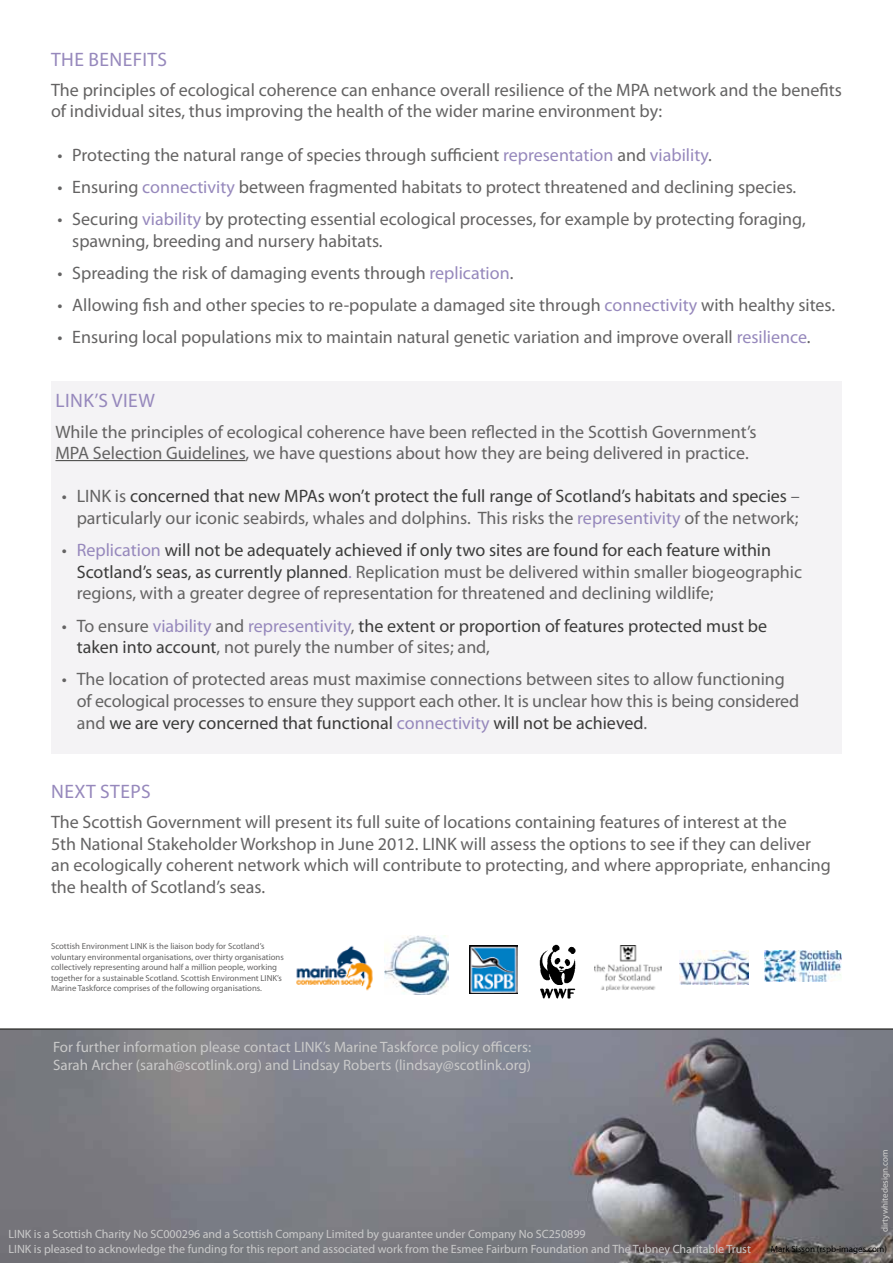
<style>
.page{position:relative;width:893px;height:1263px;background:#fff}
.page>*{position:absolute;margin:0;border:0;box-sizing:border-box;transform-origin:0 0}
.t1{font:19.5px "Myriad Pro";letter-spacing:.02em;color:#9688bc}
.t2{font:18px/21.6px "Myriad Pro";color:#646363}
.t3{font:18px/21.6px "Myriad Pro";color:#3c3c3b}
.t4{font:15px/18px "Myriad Pro";color:#cacaca}
.t5{font:12px/14.4px "Myriad Pro";color:#cacaca}
.t6{font:9px "Myriad Pro";color:#000}
.t7{font:9px "Myriad Pro";color:#d4d4d3}
.t8{font:8.7px/10.5px "Myriad Pro";color:#646363}
.s1{color:#9688bc}
.s2{color:#3c3c3b}
.s3{color:#646363}
</style>
<div class="page">
<img style="left:0;top:1030px;width:893px;height:233px">
<hr style="left:0;top:1028px;width:893px;height:2px;background:#3c3c3b">
<div style="left:51px;top:381px;width:791px;height:372px;background:#f4f3f5"></div>
<hr style="left:55px;top:460px;width:191px;height:1px;background:#3c3c3b">
<img style="left:595px;top:946px;width:66px;height:44px">
<img style="left:296px;top:945px;width:77px;height:46px">
<img style="left:469px;top:946px;width:48px;height:47px">
<img style="left:680px;top:950px;width:68px;height:34px">
<img style="left:385px;top:935px;width:63px;height:60px">
<img style="left:539px;top:944px;width:37px;height:55px">
<img style="left:764px;top:951px;width:78px;height:31px">
<p class="t1" style="left:51px;top:47px;width:100px">The benefits</p>
<p class="t2" style="left:51px;top:79px;width:792px">The principles of ecological coherence can enhance overall resilience of the MPA network and the benefits of individual sites, thus improving the health of the wider marine environment by:</p>
<p class="t2" style="left:57px;top:143px;width:656px">• Protecting the natural range of species through sufficient <span class="s1">representation</span> and <span class="s1">viability</span>.</p>
<p class="t2" style="left:57px;top:176px;width:740px">• Ensuring <span class="s1">connectivity</span> between fragmented habitats to protect threatened and declining species.</p>
<p class="t2" style="left:72px;top:208px;width:735px;text-indent:-15px">• Securing <span class="s1">viability</span> by protecting essential ecological processes, for example by protecting foraging, spawning, breeding and nursery habitats.</p>
<p class="t2" style="left:57px;top:262px;width:457px">• Spreading the risk of damaging events through <span class="s1">replication</span>.</p>
<p class="t2" style="left:57px;top:294px;width:779px">• Allowing fish and other species to re-populate a damaged site through <span class="s1">connectivity</span> with healthy sites.</p>
<p class="t2" style="left:57px;top:326px;width:755px">• Ensuring local populations mix to maintain natural genetic variation and improve overall <span class="s1">resilience</span>.</p>
<p class="t1" style="left:56px;top:389px;width:69px">LINK’s View</p>
<p class="t2" style="left:55px;top:420px;width:703px">While the principles of ecological coherence have been reflected in the Scottish Government’s<br>MPA Selection Guidelines, we have questions about how they are being delivered in practice.</p>
<p class="t2" style="left:62px;top:485px;width:739px;text-align:right">• LINK is <span class="s2">concerned that new MPAs won’t protect the full range of Scotland’s habitats and species</span> – particularly our iconic seabirds, whales and dolphins. This risks the <span class="s1">representivity</span> of the network;</p>
<p class="t2" style="left:77px;top:539px;width:727px;text-indent:-15px">• <span class="s1">Replication</span> <span class="s2">will not be adequately achieved if only two sites are found for each feature within<br>Scotland’s seas, as currently planned</span><span class="s1">.</span> Replication must be delivered within smaller biogeographic regions, with a greater degree of representation for threatened and declining wildlife;</p>
<p class="t3" style="left:77px;top:614px;width:692px;text-indent:-15px"><span class="s3">• To ensure</span> <span class="s1">viability</span> <span class="s3">and</span> <span class="s1">representivity</span><span class="s3">,</span> the extent or proportion of features protected must be taken into account<span class="s3">, not purely the number of sites; and,</span></p>
<p class="t2" style="left:77px;top:668px;width:724px;text-indent:-15px">• The location of protected areas must maximise connections between sites to allow functioning of ecological processes to ensure they support each other. It is unclear how this is being considered and <span class="s2">we are very concerned that functional</span> <span class="s1">connectivity</span> <span class="s2">will not be achieved</span>.</p>
<p class="t1" style="left:51px;top:779px;width:71px">Next Steps</p>
<p class="t2" style="left:51px;top:811px;width:781px">The Scottish Government will present its full suite of locations containing features of interest at the<br>5th National Stakeholder Workshop in June 2012. LINK will assess the options to see if they can deliver an ecologically coherent network which will contribute to protecting, and where appropriate, enhancing the health of Scotland’s seas.</p>
<p class="t8" style="left:51px;top:941px;width:234px">Scottish Environment LINK is the liaison body for Scotland’s voluntary environmental organisations, over thirty organisations collectively representing around half a million people, working together for a sustainable Scotland. Scottish Environment LINK’s Marine Taskforce comprises of the following organisations.</p>
<p class="t4" style="left:53px;top:1038px;width:480px">For further information please contact LINK’s Marine Taskforce policy officers:<br>Sarah Archer (sarah@scotlink.org) and Lindsay Roberts (lindsay@scotlink.org)</p>
<p class="t5" style="left:9px;top:1227px;width:744px">LINK is a Scottish Charity No SC000296 and a Scottish Company Limited by guarantee under Company No SC250899<br>LINK is pleased to acknowledge the funding for this report and associated work from the Esmee Fairburn Foundation and The Tubney Charitable Trust</p>
<p class="t7" style="left:879px;top:1232px;width:84px;rotate:-90deg">dirtywhitedesign.com</p>
<p class="t6" style="left:771px;top:1243px;width:118px">Mark Sisson (rspb-images.com)</p>
</div>
